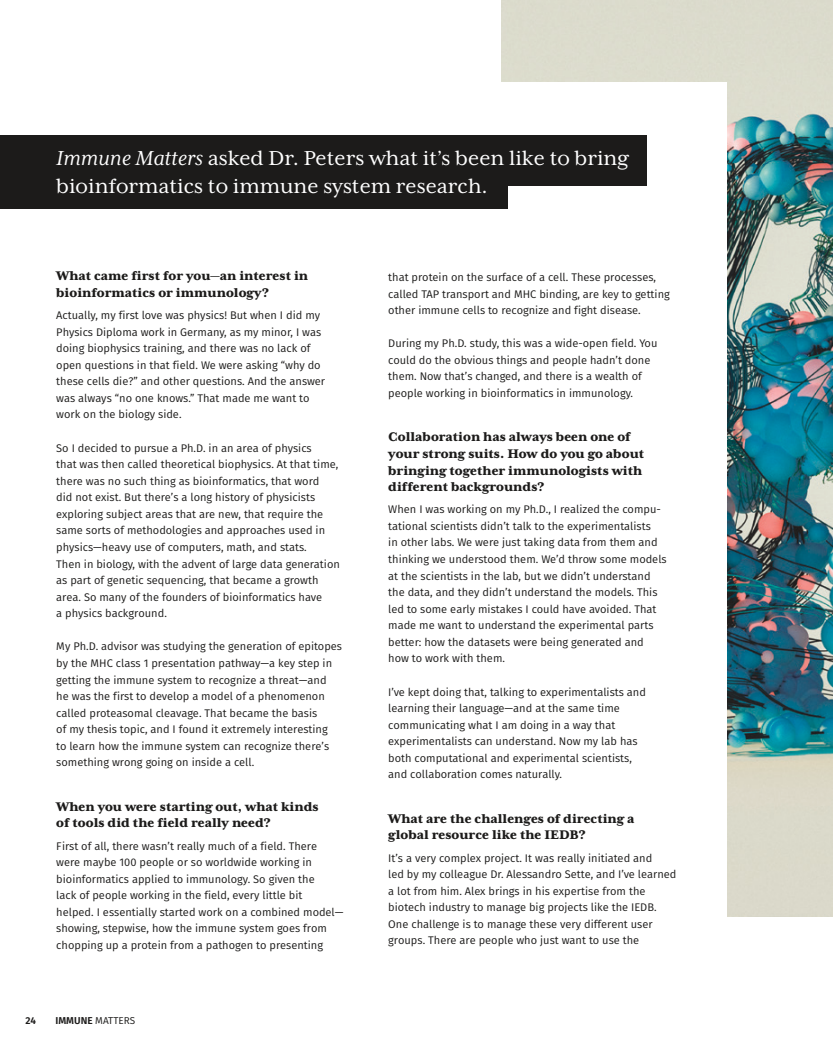
<style>
.page{position:relative;width:833px;height:1058px;background:#fff}
.page>*{position:absolute;margin:0;border:0;box-sizing:border-box;transform-origin:0 0}
.t1{font:23.25px/27.9px "Mrs Eaves XL Serif OT";color:#fff}
.t2{font:800 14.38px/16.5px "Mrs Eaves XL Serif OT";color:#1c1b1a}
.t3{font:11.12px/16.5px "Fira Sans";color:#1c1b1a}
.t4{font:10px "Fira Sans";color:#1c1b1a}
.t5{font:600 10px "Fira Sans";color:#1c1b1a}
.s1{font-style:italic}
.s2{font-weight:600}
</style>
<div class="page">
<img style="left:501px;top:0;width:331px;height:916px">
<div style="left:0;top:82px;width:726px;height:930px;background:#fff"></div>
<div style="left:0;top:135px;width:646px;height:51px;background:#1c1b1a"></div>
<div style="left:0;top:167px;width:508px;height:42px;background:#1c1b1a"></div>
<h1 class="t1" style="left:56px;top:144px;width:574px"><span class="s1">Immune Matters</span> asked Dr. Peters what it’s been like to bring bioinformatics to immune system research.</h1>
<p class="t2" style="left:56px;top:268px;width:253px">What came first for you—an interest in bioinformatics or immunology?</p>
<p class="t3" style="left:56px;top:307px;width:270px">Actually, my first love was physics! But when I did my Physics Diploma work in Germany, as my minor, I was doing biophysics training, and there was no lack of open questions in that field. We were asking “why do these cells die?” and other questions. And the answer was always “no one knows.” That made me want to work on the biology side.</p>
<p class="t3" style="left:56px;top:439px;width:285px">So I decided to pursue a Ph.D. in an area of physics<br>that was then called theoretical biophysics. At that time, there was no such thing as bioinformatics, that word<br>did not exist. But there’s a long history of physicists exploring subject areas that are new, that require the same sorts of methodologies and approaches used in physics—heavy use of computers, math, and stats.<br>Then in biology, with the advent of large data generation as part of genetic sequencing, that became a growth area. So many of the founders of bioinformatics have<br>a physics background.</p>
<p class="t3" style="left:56px;top:638px;width:287px">My Ph.D. advisor was studying the generation of epitopes by the MHC class 1 presentation pathway—a key step in getting the immune system to recognize a threat—and<br>he was the first to develop a model of a phenomenon called proteasomal cleavage. That became the basis<br>of my thesis topic, and I found it extremely interesting<br>to learn how the immune system can recognize there’s something wrong going on inside a cell.</p>
<p class="t2" style="left:56px;top:798px;width:264px">When you were starting out, what kinds of tools did the field really need?</p>
<p class="t3" style="left:56px;top:837px;width:289px">First of all, there wasn’t really much of a field. There were maybe 100 people or so worldwide working in bioinformatics applied to immunology. So given the<br>lack of people working in the field, every little bit<br>helped. I essentially started work on a combined model— showing, stepwise, how the immune system goes from chopping up a protein from a pathogen to presenting</p>
<p class="t5" style="left:25px;top:1013px;width:12px">24</p>
<p class="t4" style="left:55px;top:1013px;width:81px"><span class="s2">IMMUNE</span> MATTERS</p>
<p class="t3" style="left:388px;top:269px;width:283px">that protein on the surface of a cell. These processes, called TAP transport and MHC binding, are key to getting other immune cells to recognize and fight disease.</p>
<p class="t3" style="left:388px;top:335px;width:271px">During my Ph.D. study, this was a wide-open field. You could do the obvious things and people hadn’t done them. Now that’s changed, and there is a wealth of people working in bioinformatics in immunology.</p>
<p class="t2" style="left:388px;top:429px;width:257px">Collaboration has always been one of your strong suits. How do you go about bringing together immunologists with different backgrounds?</p>
<p class="t3" style="left:388px;top:501px;width:280px">When I was working on my Ph.D., I realized the compu&shy;tational scientists didn’t talk to the experimentalists<br>in other labs. We were just taking data from them and thinking we understood them. We’d throw some models at the scientists in the lab, but we didn’t understand the data, and they didn’t understand the models. This led to some early mistakes I could have avoided. That made me want to understand the experimental parts better: how the datasets were being generated and how to work with them.</p>
<p class="t3" style="left:388px;top:683px;width:259px">I’ve kept doing that, talking to experimentalists and learning their language—and at the same time communicating what I am doing in a way that experimentalists can understand. Now my lab has both computational and experimental scientists, and collaboration comes naturally.</p>
<p class="t2" style="left:388px;top:810px;width:248px">What are the challenges of directing a global resource like the IEDB?</p>
<p class="t3" style="left:388px;top:849px;width:290px">It’s a very complex project. It was really initiated and<br>led by my colleague Dr. Alessandro Sette, and I’ve learned a lot from him. Alex brings in his expertise from the biotech industry to manage big projects like the IEDB.<br>One challenge is to manage these very different user groups. There are people who just want to use the</p>
</div>
